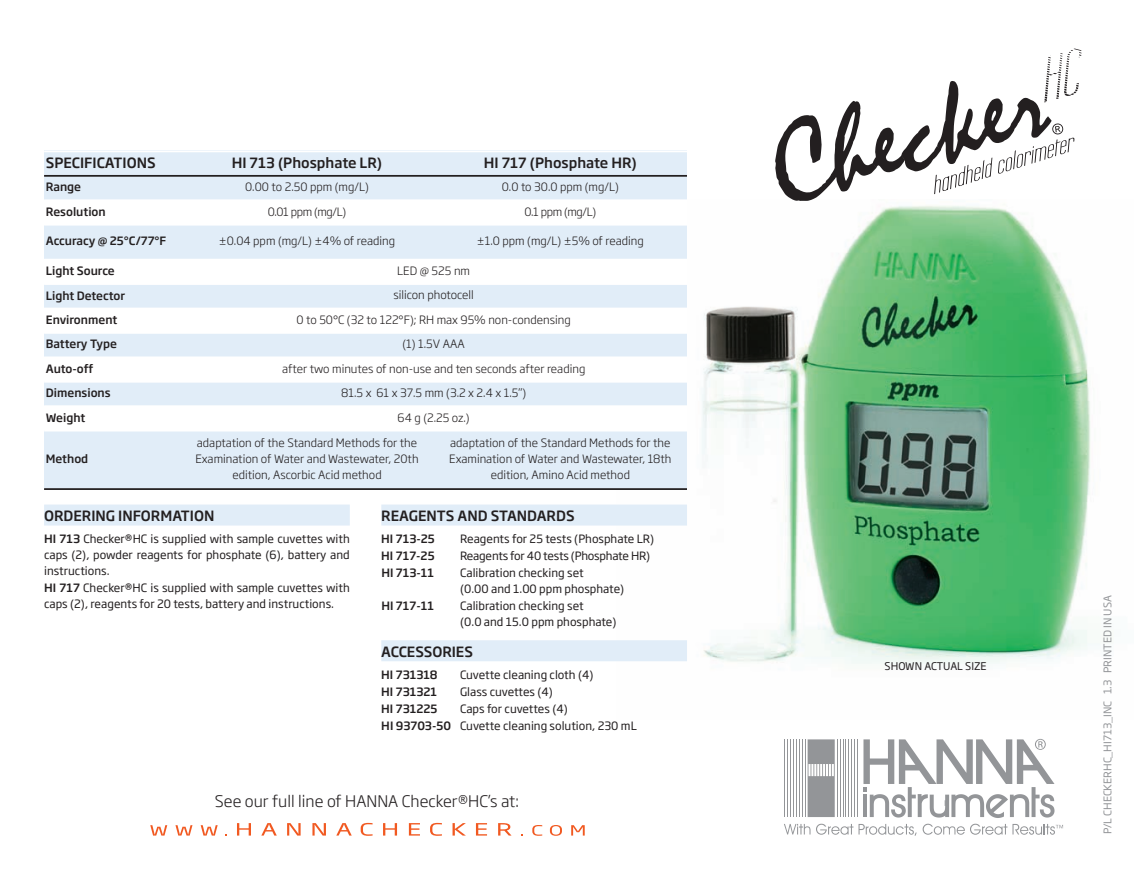
<style>
.page{position:relative;width:1134px;height:882px;background:#fff}
.page>*{position:absolute;margin:0;border:0;box-sizing:border-box;transform-origin:0 0}
.t1{font:300 15.75px "Soho Gothic Pro";color:#231f20}
.t2{font:500 14px "Soho Gothic Pro";color:#231f20}
.t3{font:300 11.38px/15.8px "Soho Gothic Pro";color:#231f20;text-align:center}
.t4{font:11.38px/15.8px "Soho Gothic Pro";color:#231f20}
.t5{font:500 11.38px "Soho Gothic Pro";color:#231f20}
.t6{font:11.38px "Soho Gothic Pro";letter-spacing:-.02em;color:#231f20}
.t7{font:10.5px "Soho Gothic Pro";color:#939598}
.t8{font:10.5px "Soho Gothic Pro";color:#231f20}
.s1{font-weight:500}
</style>
<div class="page">
<img style="left:617px;top:206px;width:473px;height:458px">
<div style="left:44px;top:505px;width:306px;height:21px;background:#e1edf8"></div>
<div style="left:381px;top:505px;width:306px;height:21px;background:#e1edf8"></div>
<div style="left:381px;top:640px;width:306px;height:21px;background:#e1edf8"></div>
<hr style="left:857px;top:739px;width:1px;height:78px;background:#939598">
<hr style="left:854px;top:739px;width:1px;height:78px;background:#939598">
<hr style="left:851px;top:739px;width:1px;height:78px;background:#939598">
<hr style="left:848px;top:739px;width:1px;height:78px;background:#939598">
<hr style="left:846px;top:739px;width:1px;height:78px;background:#939598">
<hr style="left:843px;top:739px;width:1px;height:78px;background:#939598">
<hr style="left:840px;top:739px;width:1px;height:78px;background:#939598">
<hr style="left:837px;top:739px;width:1px;height:78px;background:#939598">
<hr style="left:805px;top:739px;width:1px;height:78px;background:#939598">
<hr style="left:802px;top:739px;width:1px;height:78px;background:#939598">
<hr style="left:799px;top:739px;width:1px;height:78px;background:#939598">
<hr style="left:796px;top:739px;width:1px;height:78px;background:#939598">
<hr style="left:793px;top:739px;width:1px;height:78px;background:#939598">
<hr style="left:790px;top:739px;width:1px;height:78px;background:#939598">
<hr style="left:787px;top:739px;width:1px;height:78px;background:#939598">
<hr style="left:784px;top:739px;width:1px;height:78px;background:#939598">
<svg style="left:808px;top:739px;width:27px;height:78px;background:#9fa1a4"></svg>
<svg style="left:784px;top:824px;width:69px;height:11px"></svg>
<svg style="left:859px;top:824px;width:58px;height:12px"></svg>
<svg style="left:923px;top:824px;width:84px;height:11px"></svg>
<svg style="left:1013px;top:824px;width:50px;height:11px"></svg>
<svg style="left:863px;top:739px;width:192px;height:79px"></svg>
<svg style="left:775px;top:49px;width:306px;height:152px"></svg>
<svg style="left:150px;top:825px;width:17px;height:11px"></svg>
<svg style="left:175px;top:825px;width:17px;height:11px"></svg>
<svg style="left:201px;top:825px;width:17px;height:11px"></svg>
<svg style="left:237px;top:823px;width:14px;height:13px"></svg>
<svg style="left:261px;top:823px;width:16px;height:13px"></svg>
<svg style="left:287px;top:823px;width:14px;height:13px"></svg>
<svg style="left:312px;top:823px;width:14px;height:13px"></svg>
<svg style="left:336px;top:823px;width:16px;height:13px"></svg>
<svg style="left:361px;top:823px;width:12px;height:13px"></svg>
<svg style="left:383px;top:823px;width:14px;height:13px"></svg>
<svg style="left:409px;top:823px;width:11px;height:13px"></svg>
<svg style="left:430px;top:823px;width:12px;height:13px"></svg>
<svg style="left:453px;top:823px;width:13px;height:13px"></svg>
<svg style="left:476px;top:823px;width:11px;height:13px"></svg>
<svg style="left:498px;top:823px;width:14px;height:13px"></svg>
<svg style="left:532px;top:825px;width:10px;height:11px"></svg>
<svg style="left:550px;top:825px;width:12px;height:11px"></svg>
<svg style="left:571px;top:825px;width:14px;height:11px"></svg>
<div style="left:44px;top:151px;width:136px;height:25px;background:#e1edf8"></div>
<div style="left:180px;top:151px;width:254px;height:25px;background:#e1edf8"></div>
<div style="left:434px;top:151px;width:253px;height:25px;background:#e1edf8"></div>
<div style="left:44px;top:176px;width:136px;height:24px;background:#e1edf8"></div>
<div style="left:180px;top:176px;width:254px;height:24px;background:#e1edf8"></div>
<div style="left:434px;top:176px;width:253px;height:24px;background:#e1edf8"></div>
<div style="left:434px;top:200px;width:253px;height:25px;background:#fff"></div>
<div style="left:44px;top:225px;width:136px;height:35px;background:#e1edf8"></div>
<div style="left:180px;top:225px;width:254px;height:35px;background:#e1edf8"></div>
<div style="left:434px;top:225px;width:253px;height:35px;background:#e1edf8"></div>
<div style="left:180px;top:260px;width:507px;height:24px;background:#fff"></div>
<div style="left:44px;top:284px;width:136px;height:24px;background:#e1edf8"></div>
<div style="left:180px;top:284px;width:507px;height:24px;background:#e1edf8"></div>
<div style="left:180px;top:308px;width:507px;height:25px;background:#fff"></div>
<div style="left:44px;top:333px;width:136px;height:24px;background:#e1edf8"></div>
<div style="left:180px;top:333px;width:507px;height:24px;background:#e1edf8"></div>
<div style="left:180px;top:357px;width:507px;height:25px;background:#fff"></div>
<div style="left:44px;top:382px;width:136px;height:24px;background:#e1edf8"></div>
<div style="left:180px;top:382px;width:507px;height:24px;background:#e1edf8"></div>
<div style="left:180px;top:406px;width:507px;height:25px;background:#fff"></div>
<div style="left:44px;top:431px;width:136px;height:59px;background:#e1edf8"></div>
<div style="left:180px;top:431px;width:254px;height:59px;background:#e1edf8"></div>
<div style="left:434px;top:431px;width:253px;height:59px;background:#e1edf8"></div>
<hr style="left:44px;top:151px;width:643px;height:1px;background:#fff">
<hr style="left:44px;top:175px;width:643px;height:2px;background:#231f20">
<hr style="left:44px;top:199px;width:643px;height:2px;background:#fff">
<hr style="left:44px;top:224px;width:643px;height:2px;background:#fff">
<hr style="left:44px;top:259px;width:643px;height:2px;background:#fff">
<hr style="left:44px;top:283px;width:643px;height:2px;background:#fff">
<hr style="left:44px;top:332px;width:643px;height:2px;background:#fff">
<hr style="left:44px;top:356px;width:643px;height:2px;background:#fff">
<hr style="left:44px;top:381px;width:643px;height:2px;background:#fff">
<hr style="left:44px;top:405px;width:643px;height:2px;background:#fff">
<hr style="left:44px;top:430px;width:643px;height:2px;background:#fff">
<hr style="left:44px;top:488px;width:643px;height:2px;background:#231f20">
<p class="t2" style="left:46px;top:157px;width:111px">SPECIFICATIONS</p>
<p class="t2" style="left:232px;top:157px;width:152px">HI 713 (Phosphate LR)</p>
<p class="t2" style="left:484px;top:157px;width:155px">HI 717 (Phosphate HR)</p>
<p class="t5" style="left:46px;top:182px;width:37px">Range</p>
<p class="t3" style="left:245px;top:180px;width:125px">0.00 to 2.50 ppm (mg/L)</p>
<p class="t3" style="left:502px;top:180px;width:119px">0.0 to 30.0 ppm (mg/L)</p>
<p class="t5" style="left:46px;top:207px;width:61px">Resolution</p>
<p class="t3" style="left:268px;top:205px;width:80px">0.01 ppm (mg/L)</p>
<p class="t3" style="left:524px;top:205px;width:73px">0.1 ppm (mg/L)</p>
<p class="t5" style="left:46px;top:237px;width:122px">Accuracy @ 25°C/77°F</p>
<p class="t3" style="left:219px;top:234px;width:178px">±0.04 ppm (mg/L) ±4% of reading</p>
<p class="t3" style="left:477px;top:234px;width:168px">±1.0 ppm (mg/L) ±5% of reading</p>
<p class="t5" style="left:46px;top:266px;width:70px">Light Source</p>
<p class="t3" style="left:397px;top:264px;width:74px">LED @ 525 nm</p>
<p class="t5" style="left:46px;top:291px;width:81px">Light Detector</p>
<p class="t3" style="left:393px;top:288px;width:82px">silicon photocell</p>
<p class="t5" style="left:46px;top:315px;width:73px">Environment</p>
<p class="t3" style="left:297px;top:313px;width:276px">0 to 50°C (32 to 122°F); RH max 95% non-condensing</p>
<p class="t5" style="left:46px;top:340px;width:73px">Battery Type</p>
<p class="t3" style="left:403px;top:337px;width:64px">(1) 1.5V AAA</p>
<p class="t5" style="left:46px;top:364px;width:49px">Auto-off</p>
<p class="t3" style="left:282px;top:362px;width:305px">after two minutes of non-use and ten seconds after reading</p>
<p class="t5" style="left:46px;top:388px;width:66px">Dimensions</p>
<p class="t3" style="left:341px;top:386px;width:187px">81.5 x 61 x 37.5 mm (3.2 x 2.4 x 1.5”)</p>
<p class="t5" style="left:46px;top:413px;width:41px">Weight</p>
<p class="t3" style="left:398px;top:411px;width:74px">64 g (2.25 oz.)</p>
<p class="t5" style="left:46px;top:454px;width:44px">Method</p>
<p class="t3" style="left:195px;top:436px;width:225px">adaptation of the Standard Methods for the<br>Examination of Water and Wastewater, 20th edition, Ascorbic Acid method</p>
<p class="t3" style="left:449px;top:436px;width:224px">adaptation of the Standard Methods for the<br>Examination of Water and Wastewater, 18th edition, Amino Acid method</p>
<p class="t2" style="left:44px;top:510px;width:172px">ORDERING INFORMATION</p>
<p class="t4" style="left:44px;top:532px;width:307px;text-align:justify"><span class="s1">HI 713</span> Checker®HC is supplied with sample cuvettes with caps (2), powder reagents for phosphate (6), battery and instructions.</p>
<p class="t4" style="left:44px;top:581px;width:307px"><span class="s1">HI 717</span> Checker®HC is supplied with sample cuvettes with caps (2), reagents for 20 tests, battery and instructions.</p>
<p class="t2" style="left:381px;top:510px;width:195px">REAGENTS AND STANDARDS</p>
<p class="t5" style="left:381px;top:535px;width:55px">HI 713-25</p>
<p class="t4" style="left:460px;top:532px;width:196px">Reagents for 25 tests (Phosphate LR)</p>
<p class="t5" style="left:381px;top:552px;width:55px">HI 717-25</p>
<p class="t6" style="left:460px;top:551px;width:192px">Reagents for 40 tests (Phosphate HR)</p>
<p class="t5" style="left:381px;top:569px;width:54px">HI 713-11</p>
<p class="t4" style="left:460px;top:566px;width:166px">Calibration checking set<br>(0.00 and 1.00 ppm phosphate)</p>
<p class="t5" style="left:381px;top:601px;width:54px">HI 717-11</p>
<p class="t4" style="left:460px;top:599px;width:158px">Calibration checking set<br>(0.0 and 15.0 ppm phosphate)</p>
<p class="t2" style="left:381px;top:646px;width:93px">ACCESSORIES</p>
<p class="t5" style="left:381px;top:670px;width:58px">HI 731318</p>
<p class="t4" style="left:460px;top:668px;width:135px">Cuvette cleaning cloth (4)</p>
<p class="t5" style="left:381px;top:687px;width:57px">HI 731321</p>
<p class="t4" style="left:460px;top:685px;width:94px">Glass cuvettes (4)</p>
<p class="t5" style="left:381px;top:704px;width:58px">HI 731225</p>
<p class="t4" style="left:381px;top:701px;width:257px;line-height:17px;text-indent:79px">Caps for cuvettes (4)<br><span class="s1">HI 93703-50</span> Cuvette cleaning solution, 230 mL</p>
<h1 class="t1" style="left:215px;top:794px;width:305px">See our full line of HANNA Checker®HC’s at:</h1>
<p class="t8" style="left:885px;top:661px;width:104px">SHOWN ACTUAL SIZE</p>
<p class="t7" style="left:1103px;top:834px;width:240px;rotate:-90deg">P/L CHECKERHC_HI713_INC 1.3 PRINTED IN USA</p>
</div>
